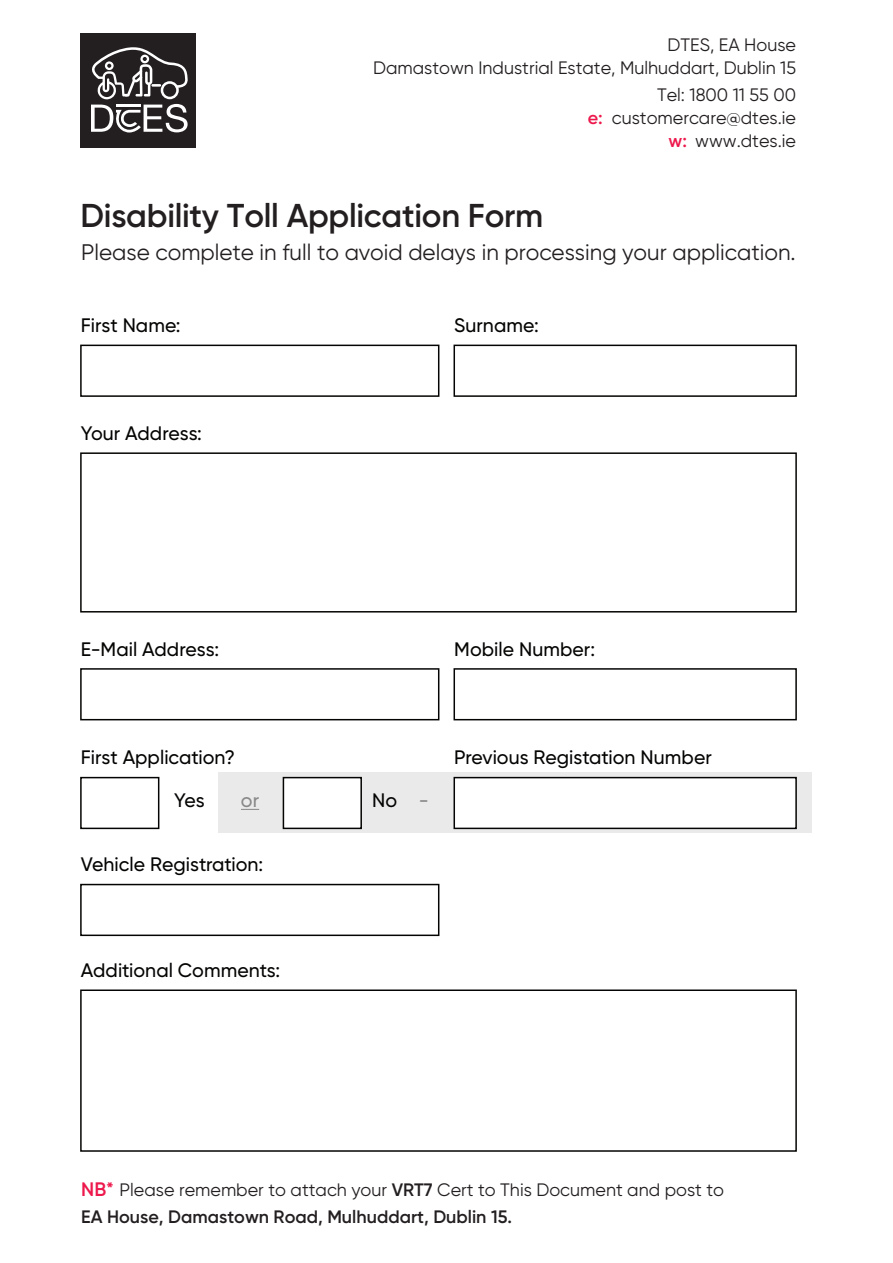
<style>
.page{position:relative;width:893px;height:1263px;background:#fff}
.page>*{position:absolute;margin:0;border:0;box-sizing:border-box;transform-origin:0 0}
.t1{font:600 33px "Gilroy";letter-spacing:-.01em;color:#231f20}
.t2{font:22.5px "Gilroy";color:#231f20}
.t3{font:500 19.5px "Gilroy";color:#040503}
.t4{font:500 19.5px "Gilroy";color:#898888}
.t5{font:18px/22.6px "Gilroy";color:#231f20;text-align:right}
.s1{font-weight:600;color:#ed194d}
.s2{color:#898888}
.s3{font-weight:600;font-size:19.5px;color:#ed194d}
.s4{font-weight:600}
</style>
<div class="page">
<div style="left:81px;top:33px;width:115px;height:114px;background:#231f20"></div>
<svg style="left:91px;top:47px;width:97px;height:86px"></svg>
<div style="left:218px;top:772px;width:594px;height:61px;background:#eaeaea"></div>
<div style="left:80px;top:345px;width:359px;height:52px;border:2px solid #040503"></div>
<div style="left:80px;top:452px;width:717px;height:160px;border:2px solid #040503"></div>
<div style="left:80px;top:668px;width:359px;height:52px;border:2px solid #040503"></div>
<div style="left:453px;top:668px;width:344px;height:52px;border:2px solid #040503"></div>
<div style="left:453px;top:777px;width:344px;height:52px;background:#fff;border:2px solid #040503"></div>
<svg style="left:241px;top:809px;width:18px;height:1px"></svg>
<div style="left:80px;top:777px;width:79px;height:52px;border:2px solid #040503"></div>
<div style="left:283px;top:777px;width:79px;height:52px;background:#fff;border:2px solid #040503"></div>
<div style="left:80px;top:884px;width:359px;height:52px;border:2px solid #040503"></div>
<div style="left:80px;top:989px;width:717px;height:163px;border:2px solid #040503"></div>
<div style="left:453px;top:345px;width:344px;height:52px;border:2px solid #040503"></div>
<p class="t5" style="left:373px;top:34px;width:425px;line-height:23.1px">DTES, EA House<br>Damastown Industrial Estate, Mulhuddart, Dublin 15</p>
<p class="t5" style="left:588px;top:85px;width:210px">Tel: 1800 11 55 00<br><span class="s1">e:</span> customercare@dtes.ie <span class="s1">w:</span> www.dtes.ie</p>
<h1 class="t1" style="left:81px;top:200px;width:464px">Disability Toll Application Form</h1>
<p class="t2" style="left:81px;top:242px;width:716px">Please complete in full to avoid delays in processing your application.</p>
<p class="t3" style="left:81px;top:317px;width:101px">First Name:</p>
<p class="t3" style="left:454px;top:317px;width:86px">Surname:</p>
<p class="t3" style="left:81px;top:424px;width:123px">Your Address:</p>
<p class="t3" style="left:81px;top:640px;width:140px">E-Mail Address:</p>
<p class="t3" style="left:454px;top:640px;width:142px">Mobile Number:</p>
<p class="t3" style="left:81px;top:749px;width:155px">First Application?</p>
<p class="t3" style="left:454px;top:749px;width:259px">Previous Registation Number</p>
<p class="t3" style="left:174px;top:792px;width:32px">Yes</p>
<p class="t4" style="left:241px;top:792px;width:20px">or</p>
<p class="t3" style="left:372px;top:792px;width:58px">No <span class="s2">-</span></p>
<p class="t3" style="left:81px;top:856px;width:184px">Vehicle Registration:</p>
<p class="t3" style="left:81px;top:961px;width:201px">Additional Comments:</p>
<p class="t5" style="left:81px;top:1177px;width:644px;line-height:27px;text-align:left"><span class="s3">NB*</span> Please remember to attach your <span class="s4">VRT7</span> Cert to This Document and post to<br><span class="s4">EA House, Damastown Road, Mulhuddart, Dublin 15.</span></p>
</div>
